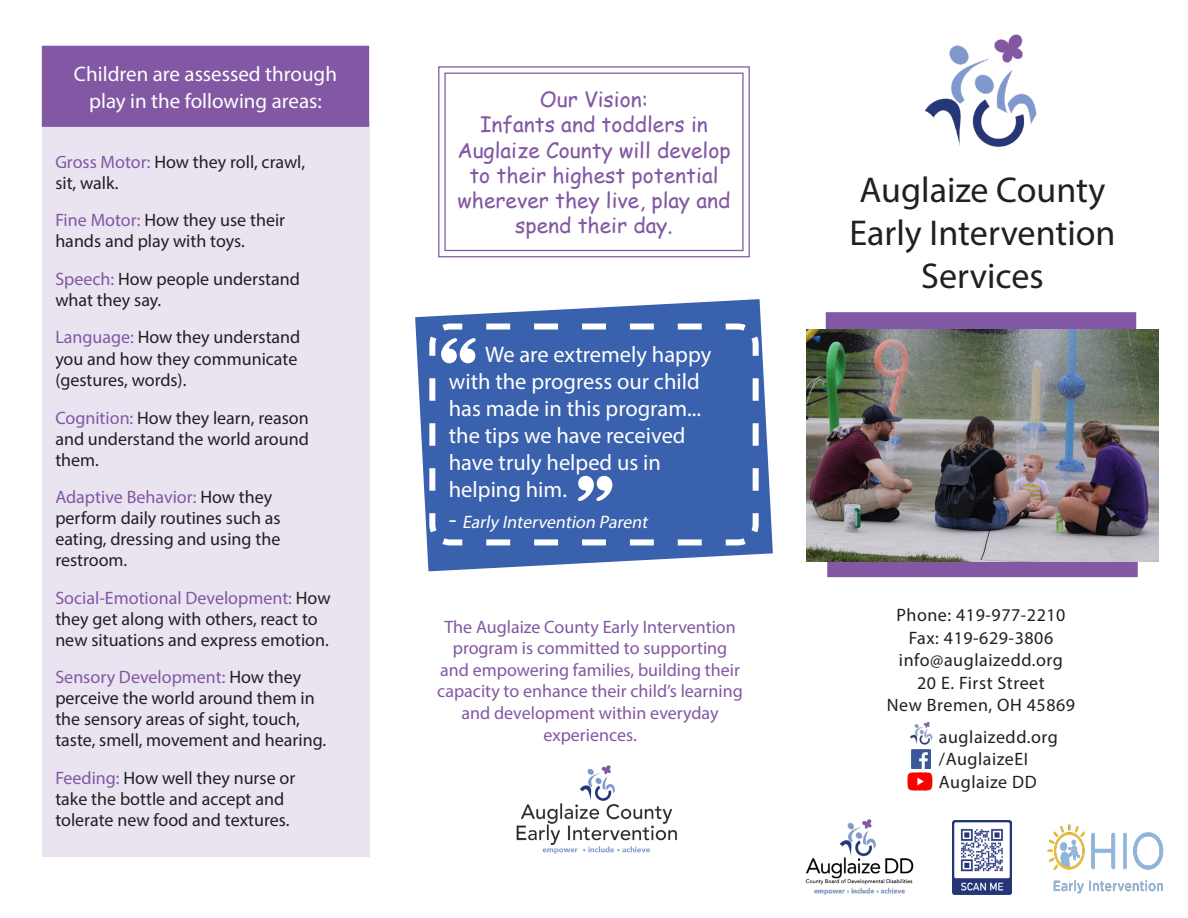
<style>
.page{position:relative;width:1188px;height:918px;background:#fff}
.page>*{position:absolute;margin:0;border:0;box-sizing:border-box;transform-origin:0 0}
.t1{font:79.5px "Stencil";color:#fff}
.t2{font:36px "Myriad Pro";color:#231f20}
.t3{font:22.5px/27px "Myriad Pro";color:#fff}
.t4{font:21px/25.2px "Comic Sans MS";color:#8257a3;text-align:center}
.t5{font:21px/27px "Myriad Pro";color:#fff;text-align:center}
.t6{font:18px/21px "Myriad Pro";color:#231f20}
.t7{font:18px/21.6px "Myriad Pro";color:#8257a3;text-align:center}
.t8{font:18px "Myriad Pro";letter-spacing:.03em;color:#231f20}
.t9{font:italic 18px "Myriad Pro";color:#fff}
.s1{color:#8257a3}
.s2{font-style:normal;font-size:25.5px}
</style>
<div class="page">
<svg style="left:438px;top:66px;width:312px;height:192px"></svg>
<div style="left:444px;top:73px;width:300px;height:178px;border:1px solid #8257a3"></div>
<img style="left:925px;top:34px;width:112px;height:113px">
<img style="left:516px;top:765px;width:161px;height:89px">
<img style="left:1047px;top:824px;width:116px;height:70px">
<div style="left:42px;top:123px;width:327px;height:734px;background:#eae4f1"></div>
<div style="left:44px;top:48px;width:323px;height:77px;background:#8257a3"></div>
<div style="left:42px;top:46px;width:327px;height:81px;border:4px solid #8257a3"></div>
<img style="left:805px;top:819px;width:109px;height:76px">
<img style="left:911px;top:750px;width:19px;height:18px">
<img style="left:907px;top:772px;width:26px;height:19px">
<img style="left:909px;top:721px;width:23px;height:24px">
<img style="left:952px;top:821px;width:60px;height:73px">
<svg style="left:415px;top:299px;width:358px;height:272px;fill:#3a61ad"></svg>
<div style="left:426px;top:321px;width:336px;height:227px;background:#3a61ad"></div>
<div style="left:826px;top:312px;width:310px;height:81px;background:#8257a3;border:4px solid #8257a3"></div>
<div style="left:827px;top:496px;width:311px;height:81px;background:#8257a3"></div>
<img style="left:806px;top:330px;width:353px;height:231px">
<p class="t5" style="left:74px;top:60px;width:265px">Children are assessed through play in the following areas:</p>
<p class="t6" style="left:55px;top:151px;width:251px"><span class="s1">Gross Motor:</span> How they roll, crawl, sit, walk.</p>
<p class="t6" style="left:55px;top:209px;width:231px"><span class="s1">Fine Motor:</span> How they use their hands and play with toys.</p>
<p class="t6" style="left:55px;top:268px;width:246px"><span class="s1">Speech:</span> How people understand what they say.</p>
<p class="t6" style="left:55px;top:326px;width:247px;line-height:21.6px"><span class="s1">Language:</span> How they understand you and how they communicate (gestures, words).</p>
<p class="t6" style="left:55px;top:407px;width:255px;text-align:justify"><span class="s1">Cognition:</span> How they learn, reason and understand the world around them.</p>
<p class="t6" style="left:55px;top:486px;width:227px"><span class="s1">Adaptive Behavior:</span> How they perform daily routines such as eating, dressing and using the restroom.</p>
<p class="t6" style="left:55px;top:587px;width:277px"><span class="s1">Social-Emotional Development:</span> How they get along with others, react to new situations and express emotion.</p>
<p class="t6" style="left:55px;top:666px;width:272px"><span class="s1">Sensory Development:</span> How they perceive the world around them in the sensory areas of sight, touch, taste, smell, movement and hearing.</p>
<p class="t6" style="left:55px;top:767px;width:241px"><span class="s1">Feeding:</span> How well they nurse or take the bottle and accept and tolerate new food and textures.</p>
<p class="t4" style="left:540px;top:86px;width:109px">Our Vision:</p>
<p class="t4" style="left:457px;top:112px;width:275px">Infants and toddlers in<br>Auglaize County will develop to their highest potential wherever they live, play and spend their day.</p>
<p class="t1" style="left:436px;top:320px;width:47px">“</p>
<p class="t3" style="left:449px;top:341px;width:264px;text-indent:36px">We are extremely happy with the progress our child has made in this program... the tips we have received have truly helped us in helping him.</p>
<p class="t9" style="left:449px;top:511px;width:204px"><span class="s2">-</span> Early Intervention Parent</p>
<p class="t1" style="left:573px;top:458px;width:47px">”</p>
<p class="t7" style="left:437px;top:616px;width:307px">The Auglaize County Early Intervention program is committed to supporting and empowering families, building their capacity to enhance their child’s learning and development within everyday experiences.</p>
<p class="t2" style="left:860px;top:168px;width:247px">Auglaize County</p>
<p class="t2" style="left:849px;top:211px;width:268px">Early Intervention</p>
<p class="t2" style="left:921px;top:254px;width:124px">Services</p>
<p class="t8" style="left:896px;top:604px;width:171px">Phone: 419-977-2210</p>
<p class="t8" style="left:909px;top:627px;width:146px">Fax: 419-629-3806</p>
<p class="t8" style="left:899px;top:649px;width:166px">info@auglaizedd.org</p>
<p class="t8" style="left:917px;top:672px;width:129px">20 E. First Street</p>
<p class="t8" style="left:887px;top:694px;width:190px">New Bremen, OH 45869</p>
<p class="t8" style="left:939px;top:726px;width:120px">auglaizedd.org</p>
<p class="t8" style="left:939px;top:748px;width:91px">/AuglaizeEI</p>
<p class="t8" style="left:939px;top:771px;width:99px">Auglaize DD</p>
</div>
